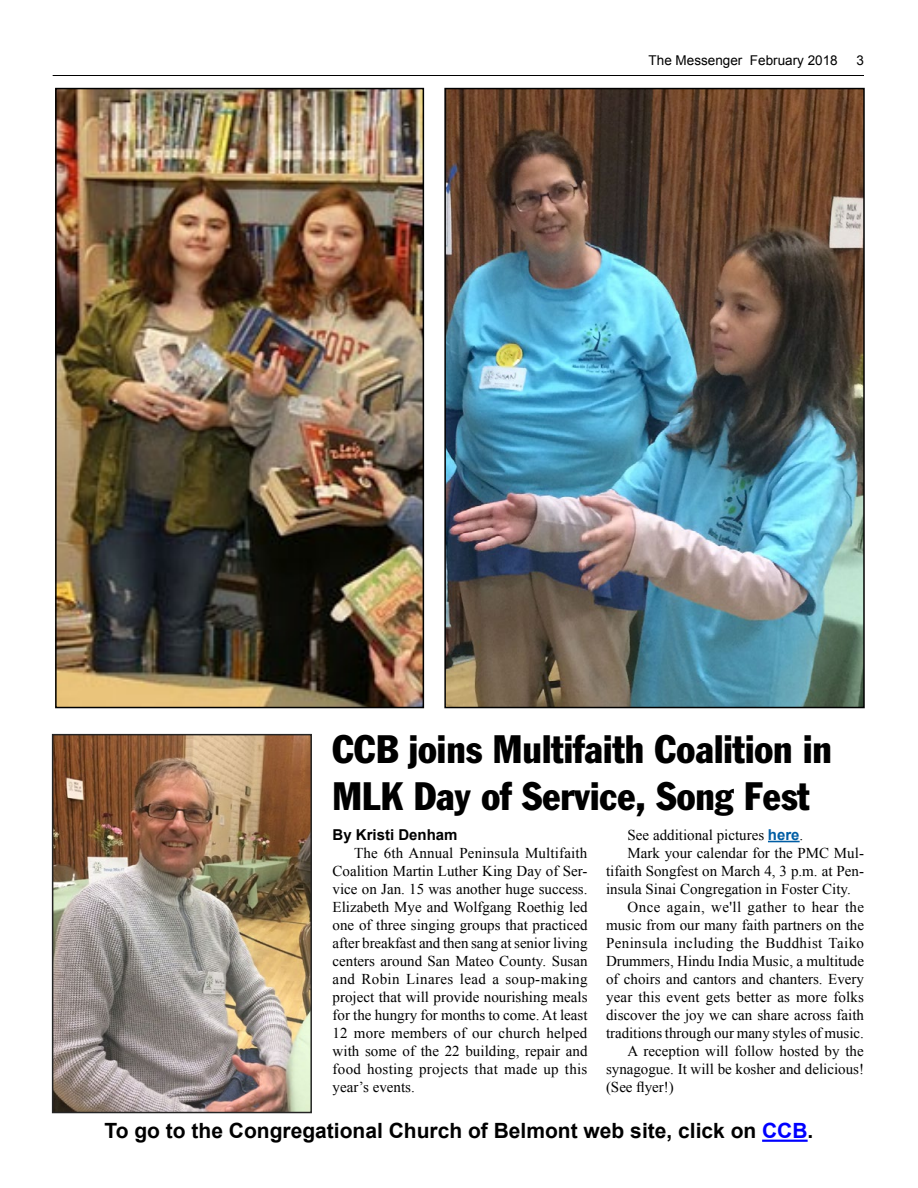
<style>
.page{position:relative;width:918px;height:1188px;background:#fff}
.page>*{position:absolute;margin:0;border:0;box-sizing:border-box;transform-origin:0 0}
.t1{font:condensed 39px/46.8px "Franklin Gothic";color:#000}
.t2{font:700 21px "Arial";color:#000}
.t3{font:15px/18px "Times New Roman";color:#000;text-align:justify}
.t4{font:15px "Times New Roman";letter-spacing:.025em;color:#000}
.t5{font:700 15px "Arial";color:#000}
.t6{font:13.5px "Arial";color:#000}
.s1{font-family:"Arial";font-weight:700;color:#005da4}
.s2{color:#00f}
</style>
<div class="page">
<hr style="left:53px;top:75px;width:811px;height:1px;background:#000">
<hr style="left:762px;top:1140px;width:46px;height:2px;background:#00f">
<img style="left:447px;top:91px;width:415px;height:614px">
<div style="left:444px;top:88px;width:421px;height:620px;border:2px solid #000"></div>
<img style="left:58px;top:91px;width:363px;height:614px">
<div style="left:55px;top:88px;width:369px;height:620px;border:2px solid #000"></div>
<img style="left:55px;top:737px;width:254px;height:373px">
<div style="left:52px;top:734px;width:260px;height:379px;border:2px solid #252525"></div>
<hr style="left:768px;top:841px;width:32px;height:1px;background:#005da4">
<p class="t6" style="left:649px;top:51px;width:191px">The Messenger February 2018</p>
<p class="t6" style="left:856px;top:51px;width:9px">3</p>
<h1 class="t1" style="left:333px;top:726px;width:501px">CCB joins Multifaith Coalition in<br>MLK Day of Service, Song Fest</h1>
<p class="t5" style="left:333px;top:825px;width:127px">By Kristi Denham</p>
<p class="t3" style="left:333px;top:844px;width:256px;text-indent:22px">The 6th Annual Peninsula Multifaith Coalition Martin Luther King Day of Ser&shy;vice on Jan. 15 was another huge success.<br>Elizabeth Mye and Wolfgang Roethig led one of three singing groups that practiced after breakfast and then sang at senior living centers around San Mateo County. Susan and Robin Linares lead a soup-making project that will provide nourishing meals for the hungry for months to come. At least 12 more members of our church helped with some of the 22 building, repair and food hosting projects that made up this year’s events.</p>
<p class="t3" style="left:628px;top:826px;width:177px">See additional pictures <span class="s1">here</span>.</p>
<p class="t3" style="left:628px;top:844px;width:238px">Mark your calendar for the PMC Mul-</p>
<p class="t3" style="left:606px;top:862px;width:259px">tifaith Songfest on March 4, 3 p.m. at Pen-</p>
<p class="t3" style="left:606px;top:880px;width:246px">insula Sinai Congregation in Foster City.</p>
<p class="t4" style="left:628px;top:897px;width:238px">Once again, we'll gather to hear the</p>
<p class="t3" style="left:606px;top:916px;width:260px">music from our many faith partners on the</p>
<p class="t4" style="left:606px;top:933px;width:260px">Peninsula including the Buddhist Taiko</p>
<p class="t3" style="left:606px;top:952px;width:260px">Drummers, Hindu India Music, a multitude</p>
<p class="t3" style="left:606px;top:970px;width:260px">of choirs and cantors and chanters. Every</p>
<p class="t3" style="left:606px;top:988px;width:260px">year this event gets better as more folks</p>
<p class="t3" style="left:606px;top:1006px;width:260px">discover the joy we can share across faith</p>
<p class="t3" style="left:606px;top:1024px;width:259px">traditions through our many styles of music.</p>
<p class="t3" style="left:628px;top:1042px;width:238px">A reception will follow hosted by the</p>
<p class="t3" style="left:606px;top:1060px;width:260px">synagogue. It will be kosher and delicious!</p>
<p class="t3" style="left:606px;top:1078px;width:69px">(See flyer!)</p>
<h2 class="t2" style="left:105px;top:1117px;width:710px">To go to the Congregational Church of Belmont web site, click on <span class="s2">CCB</span>.</h2>
</div>
